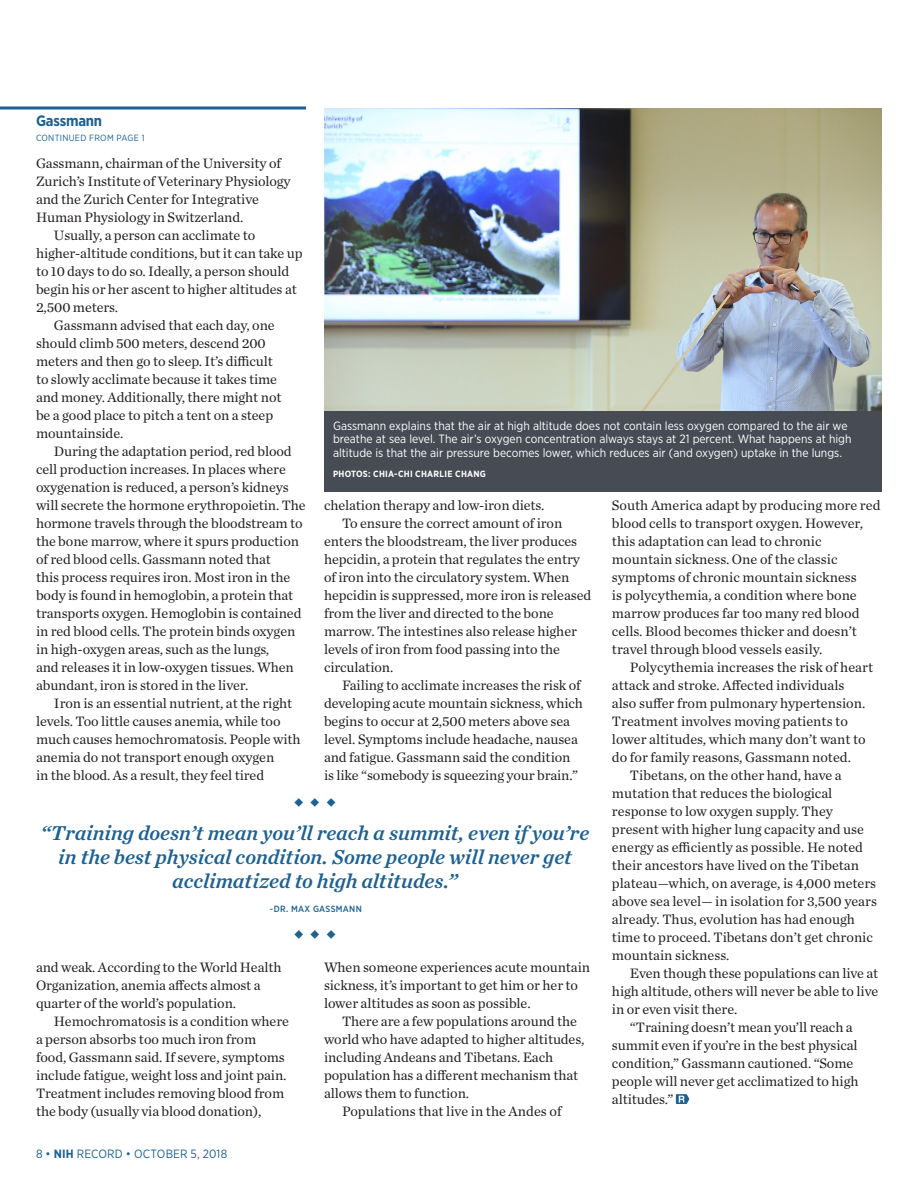
<style>
.page{position:relative;width:918px;height:1188px;background:#fff}
.page>*{position:absolute;margin:0;border:0;box-sizing:border-box;transform-origin:0 0}
.Pull_quote{font:italic 21px/24px "Chronicle Text G1 Semi";letter-spacing:-.005em;color:#1b6194;text-align:center}
.Head_2_Subheads_Body{font:700 15px "Gotham Narrow";letter-spacing:-.015em;color:#1b6194}
.Body_1{font:14.25px/18px "Chronicle Text G1";letter-spacing:-.005em;color:#231f20}
.Photo_caption_revers{font:12px/13.5px "Gotham Narrow";color:#fff}
.t1{font:12px "Gotham Narrow";letter-spacing:.015em;color:#1b6194}
.Photo_credit_reverse{font:700 9px "Gotham Narrow";letter-spacing:.03em;color:#fff}
.Page_jump{font:9px "Gotham Narrow";letter-spacing:.03em;color:#1b6194}
.Byline{font:500 9px "Gotham Narrow";letter-spacing:.03em;color:#1b6194}
.s1{font-weight:700}
</style>
<div class="page">
<svg style="left:0;top:106px;width:306px;height:4px"></svg>
<svg style="left:676px;top:1094px;width:13px;height:10px"></svg>
<img style="left:324px;top:108px;width:558px;height:303px">
<div style="left:324px;top:411px;width:558px;height:80px;background:#464b54"></div>
<p class="Head_2_Subheads_Body" style="left:36px;top:111px;width:68px">Gassmann</p>
<p class="Page_jump" style="left:36px;top:132px;width:110px">CONTINUED FROM PAGE 1</p>
<p class="Body_1" style="left:36px;top:153px;width:256px">Gassmann, chairman of the University of Zurich’s Institute of Veterinary Physiology and the Zurich Center for Integrative Human Physiology in Switzerland.</p>
<p class="Body_1" style="left:36px;top:225px;width:268px;text-indent:18px">Usually, a person can acclimate to higher-altitude conditions, but it can take up to 10 days to do so. Ideally, a person should begin his or her ascent to higher altitudes at 2,500 meters.</p>
<p class="Body_1" style="left:36px;top:315px;width:247px;text-indent:18px">Gassmann advised that each day, one should climb 500 meters, descend 200 meters and then go to sleep. It’s difficult to slowly acclimate because it takes time and money. Additionally, there might not be a good place to pitch a tent on a steep mountainside.</p>
<p class="Body_1" style="left:36px;top:441px;width:271px;text-indent:18px">During the adaptation period, red blood cell production increases. In places where oxygenation is reduced, a person’s kidneys will secrete the hormone erythropoietin. The hormone travels through the bloodstream to the bone marrow, where it spurs production of red blood cells. Gassmann noted that<br>this process requires iron. Most iron in the body is found in hemoglobin, a protein that transports oxygen. Hemoglobin is contained in red blood cells. The protein binds oxygen in high-oxygen areas, such as the lungs,<br>and releases it in low-oxygen tissues. When abundant, iron is stored in the liver.</p>
<p class="Body_1" style="left:36px;top:693px;width:266px;text-indent:18px">Iron is an essential nutrient, at the right levels. Too little causes anemia, while too much causes hemochromatosis. People with anemia do not transport enough oxygen<br>in the blood. As a result, they feel tired</p>
<p class="Photo_caption_revers" style="left:333px;top:418px;width:520px">Gassmann explains that the air at high altitude does not contain less oxygen compared to the air we breathe at sea level. The air’s oxygen concentration always stays at 21 percent. What happens at high altitude is that the air pressure becomes lower, which reduces air (and oxygen) uptake in the lungs.</p>
<p class="Photo_credit_reverse" style="left:333px;top:468px;width:155px">PHOTOS: CHIA-CHI CHARLIE CHANG</p>
<p class="Body_1" style="left:612px;top:495px;width:270px">South America adapt by producing more red blood cells to transport oxygen. However, this adaptation can lead to chronic mountain sickness. One of the classic symptoms of chronic mountain sickness<br>is polycythemia, a condition where bone marrow produces far too many red blood cells. Blood becomes thicker and doesn’t travel through blood vessels easily.</p>
<p class="Body_1" style="left:612px;top:657px;width:263px;text-indent:18px">Polycythemia increases the risk of heart attack and stroke. Affected individuals<br>also suffer from pulmonary hypertension.<br>Treatment involves moving patients to lower altitudes, which many don’t want to do for family reasons, Gassmann noted.</p>
<p class="Body_1" style="left:612px;top:765px;width:267px;text-indent:18px">Tibetans, on the other hand, have a mutation that reduces the biological response to low oxygen supply. They present with higher lung capacity and use energy as efficiently as possible. He noted their ancestors have lived on the Tibetan plateau—which, on average, is 4,000 meters above sea level— in isolation for 3,500 years already. Thus, evolution has had enough time to proceed. Tibetans don’t get chronic mountain sickness.</p>
<p class="Body_1" style="left:612px;top:963px;width:268px;text-align:justify;text-indent:18px">Even though these populations can live at high altitude, others will never be able to live in or even visit there.</p>
<p class="Body_1" style="left:612px;top:1017px;width:248px;text-indent:18px">“Training doesn’t mean you’ll reach a summit even if you’re in the best physical condition,” Gassmann cautioned. “Some people will never get acclimatized to high altitudes.”</p>
<p class="Body_1" style="left:324px;top:495px;width:222px">chelation therapy and low-iron diets.</p>
<p class="Body_1" style="left:324px;top:513px;width:269px;text-indent:18px">To ensure the correct amount of iron enters the bloodstream, the liver produces hepcidin, a protein that regulates the entry of iron into the circulatory system. When hepcidin is suppressed, more iron is released from the liver and directed to the bone marrow. The intestines also release higher levels of iron from food passing into the circulation.</p>
<p class="Body_1" style="left:324px;top:675px;width:260px;text-indent:18px">Failing to acclimate increases the risk of developing acute mountain sickness, which begins to occur at 2,500 meters above sea level. Symptoms include headache, nausea and fatigue. Gassmann said the condition is like “somebody is squeezing your brain.”</p>
<p class="Pull_quote" style="left:41px;top:820px;width:550px">“Training doesn’t mean you’ll reach a summit, even if you’re in the best physical condition. Some people will never get acclimatized to high altitudes.”</p>
<p class="Byline" style="left:270px;top:903px;width:94px">~DR. MAX GASSMANN</p>
<p class="Body_1" style="left:324px;top:957px;width:268px">When someone experiences acute mountain sickness, it’s important to get him or her to lower altitudes as soon as possible.</p>
<p class="Body_1" style="left:324px;top:1011px;width:262px;text-indent:18px">There are a few populations around the world who have adapted to higher altitudes, including Andeans and Tibetans. Each population has a different mechanism that allows them to function.</p>
<p class="Body_1" style="left:342px;top:1101px;width:221px">Populations that live in the Andes of</p>
<p class="Body_1" style="left:36px;top:957px;width:247px">and weak. According to the World Health<br>Organization, anemia affects almost a quarter of the world’s population.</p>
<p class="Body_1" style="left:36px;top:1011px;width:255px;text-indent:18px">Hemochromatosis is a condition where a person absorbs too much iron from food, Gassmann said. If severe, symptoms include fatigue, weight loss and joint pain.<br>Treatment includes removing blood from the body (usually via blood donation),</p>
<p class="t1" style="left:36px;top:1146px;width:193px">8 • <span class="s1">NIH</span> RECORD • OCTOBER 5, 2018</p>
</div>
